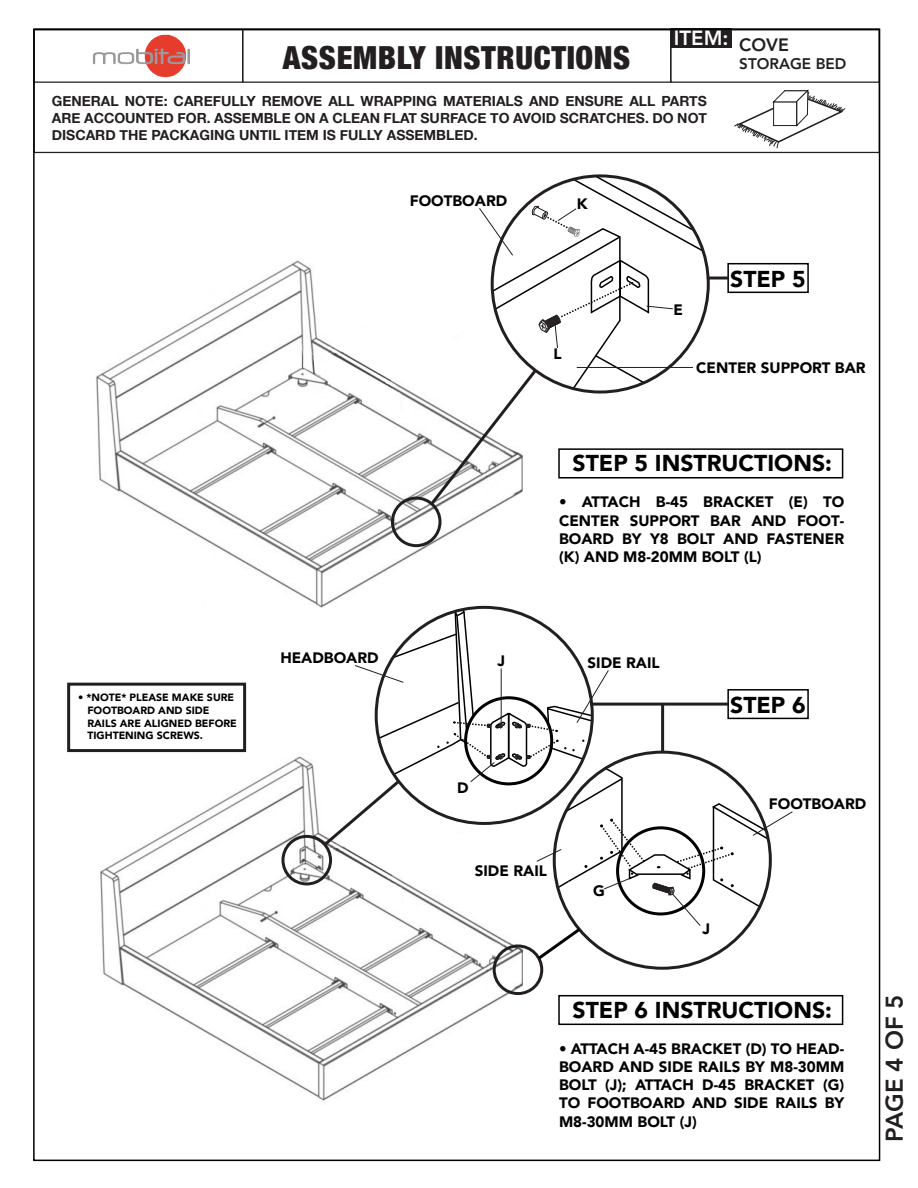
<style>
.page{position:relative;width:918px;height:1188px;background:#fff}
.page>*{position:absolute;margin:0;border:0;box-sizing:border-box;transform-origin:0 0}
.t1{font:900 condensed 31.8px "Helvetica Neue";letter-spacing:.02em;color:#231f20}
.t2{font:800 24px "Avenir";color:#231f20}
.t3{font:900 22.95px "Avenir";color:#000}
.t4{font:800 20.4px "Avenir";color:#fff}
.t5{font:800 17.85px "Avenir";color:#231f20}
.t6{font:800 15.3px "Avenir";color:#231f20}
.t7{font:900 15.15px/18.1px "Avenir";color:#000;text-align:justify}
.t8{font:700 13.95px/16.8px "Helvetica Neue";color:#231f20;text-align:justify}
.t9{font:900 10.5px/12.6px "Avenir";color:#000}
</style>
<div class="page">
<img style="left:96px;top:260px;width:404px;height:347px">
<img style="left:95px;top:736px;width:449px;height:365px">
<img style="left:93px;top:34px;width:97px;height:44px">
<div style="left:34px;top:29px;width:209px;height:54px;border:1px solid #231f20"></div>
<div style="left:670px;top:29px;width:210px;height:54px;border:1px solid #231f20"></div>
<div style="left:242px;top:29px;width:429px;height:54px;border:1px solid #231f20"></div>
<svg style="left:734px;top:89px;width:111px;height:60px"></svg>
<div style="left:671px;top:29px;width:60px;height:19px;background:#231f20"></div>
<div style="left:558px;top:448px;width:285px;height:31px;border:2px solid #000"></div>
<div style="left:727px;top:263px;width:82px;height:30px;border:2px solid #000"></div>
<hr style="left:707px;top:277px;width:21px;height:3px;background:#231f20">
<div style="left:727px;top:689px;width:82px;height:30px;border:2px solid #000"></div>
<div style="left:391px;top:497px;width:51px;height:50px;border:3px solid #231f20;border-radius:50%"></div>
<svg style="left:427px;top:176px;width:281px;height:332px"></svg>
<div style="left:558px;top:995px;width:285px;height:30px;border:2px solid #000"></div>
<div style="left:493px;top:944px;width:50px;height:51px;border:3px solid #231f20;border-radius:50%"></div>
<div style="left:281px;top:835px;width:51px;height:50px;border:3px solid #231f20;border-radius:50%"></div>
<div style="left:67px;top:683px;width:179px;height:69px;border:3px solid #231f20"></div>
<svg style="left:321px;top:607px;width:472px;height:356px"></svg>
<h3 class="t4" style="left:674px;top:26px;width:56px">ITEM:</h3>
<h1 class="t1" style="left:283px;top:31px;width:349px">ASSEMBLY INSTRUCTIONS</h1>
<p class="t8" style="left:52px;top:93px;width:657px">GENERAL NOTE: CAREFULLY REMOVE ALL WRAPPING MATERIALS AND ENSURE ALL PARTS ARE ACCOUNTED FOR. ASSEMBLE ON A CLEAN FLAT SURFACE TO AVOID SCRATCHES. DO NOT DISCARD THE PACKAGING UNTIL ITEM IS FULLY ASSEMBLED.</p>
<p class="t5" style="left:739px;top:34px;width:51px">COVE</p>
<p class="t6" style="left:739px;top:55px;width:109px">STORAGE BED</p>
<p class="t7" style="left:410px;top:191px;width:99px">FOOTBOARD</p>
<p class="t7" style="left:577px;top:194px;width:12px">K</p>
<p class="t7" style="left:554px;top:345px;width:10px">L</p>
<p class="t7" style="left:673px;top:300px;width:11px">E</p>
<h3 class="t3" style="left:730px;top:259px;width:77px">STEP 5</h3>
<p class="t7" style="left:696px;top:359px;width:171px">CENTER SUPPORT BAR</p>
<h3 class="t3" style="left:573px;top:444px;width:261px">STEP 5 INSTRUCTIONS:</h3>
<p class="t7" style="left:559px;top:493px;width:287px">• ATTACH B-45 BRACKET (E) TO CENTER SUPPORT BAR AND FOOT-BOARD BY Y8 BOLT AND FASTENER (K) AND M8-20MM BOLT (L)</p>
<p class="t9" style="left:87px;top:691px;width:151px;text-indent:-9px">• *NOTE* PLEASE MAKE SURE<br>FOOTBOARD AND SIDE<br>RAILS ARE ALIGNED BEFORE<br>TIGHTENING SCREWS.</p>
<p class="t7" style="left:280px;top:648px;width:100px">HEADBOARD</p>
<p class="t7" style="left:588px;top:653px;width:74px">SIDE RAIL</p>
<p class="t7" style="left:498px;top:651px;width:9px">J</p>
<h3 class="t3" style="left:730px;top:685px;width:77px">STEP 6</h3>
<p class="t7" style="left:457px;top:779px;width:13px">D</p>
<p class="t7" style="left:475px;top:861px;width:74px">SIDE RAIL</p>
<p class="t7" style="left:593px;top:881px;width:13px">G</p>
<p class="t7" style="left:702px;top:919px;width:9px">J</p>
<p class="t7" style="left:769px;top:794px;width:99px">FOOTBOARD</p>
<h3 class="t3" style="left:573px;top:990px;width:261px">STEP 6 INSTRUCTIONS:</h3>
<p class="t7" style="left:559px;top:1039px;width:287px">• ATTACH A-45 BRACKET (D) TO HEAD-BOARD AND SIDE RAILS BY M8-30MM BOLT (J); ATTACH D-45 BRACKET (G)<br>TO FOOTBOARD AND SIDE RAILS BY M8-30MM BOLT (J)</p>
<h2 class="t2" style="left:880px;top:1142px;width:149px;rotate:-90deg">PAGE 4 OF 5</h2>
</div>
